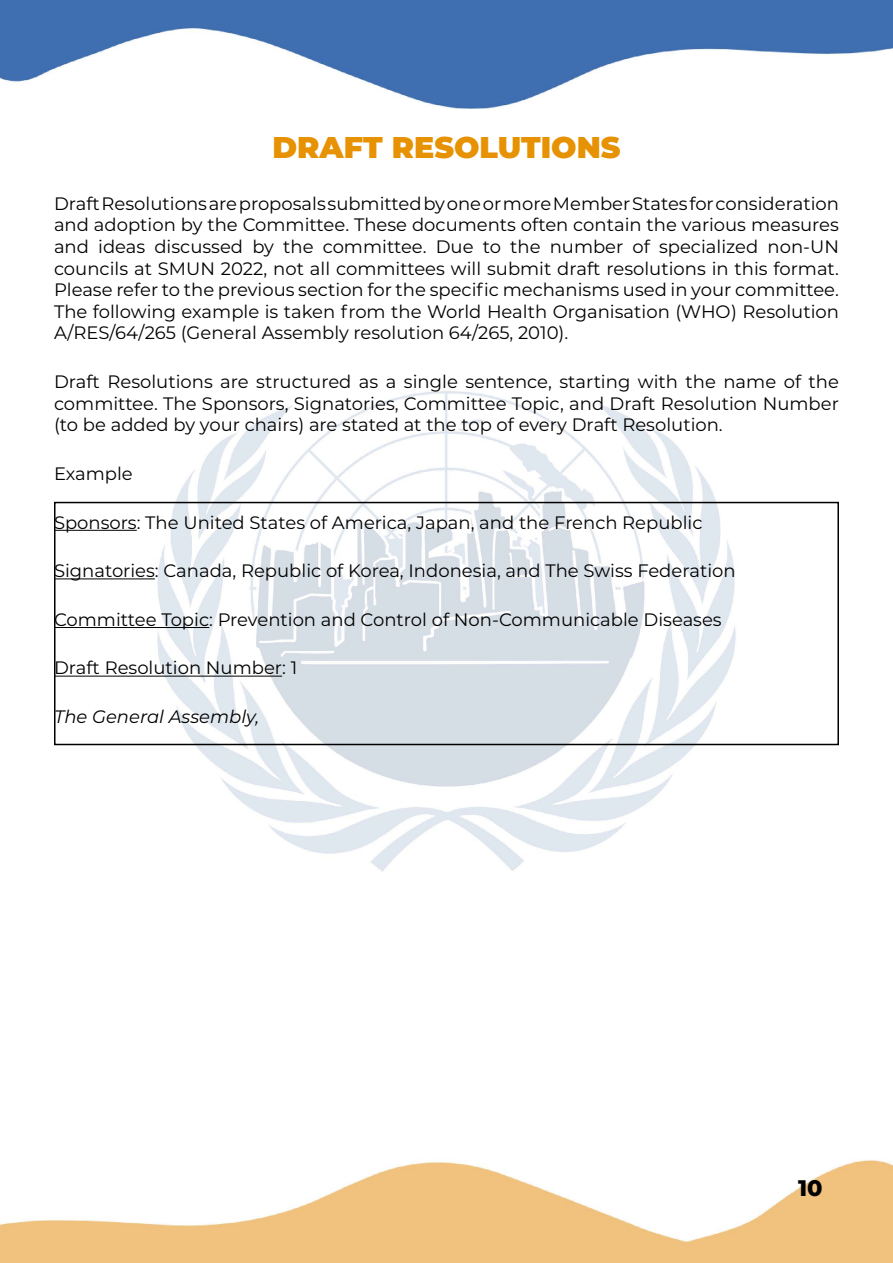
<style>
.page{position:relative;width:893px;height:1263px;background:#fff}
.page>*{position:absolute;margin:0;border:0;box-sizing:border-box;transform-origin:0 0}
.t1{font:900 30px "Montserrat";color:#e69203}
.t2{font:800 22.5px "Montserrat";color:#000}
.t3{font:18px/21.6px "Montserrat";color:#000;text-align:justify}
.t4{font:italic 18px "Montserrat";color:#000}
</style>
<div class="page">
<img style="left:0;top:0;width:893px;height:1263px">
<hr style="left:54px;top:530px;width:83px;height:1px;background:#000">
<hr style="left:54px;top:578px;width:101px;height:1px;background:#000">
<hr style="left:54px;top:627px;width:155px;height:1px;background:#000">
<hr style="left:54px;top:676px;width:228px;height:1px;background:#000">
<div style="left:54px;top:502px;width:785px;height:243px;border:2px solid #000"></div>
<h1 class="t1" style="left:272px;top:124px;width:350px">DRAFT RESOLUTIONS</h1>
<p class="t3" style="left:54px;top:192px;width:786px">Draft Resolutions are proposals submitted by one or more Member States for consideration and adoption by the Committee. These documents often contain the various measures and ideas discussed by the committee. Due to the number of specialized non-UN councils at SMUN 2022, not all committees will submit draft resolutions in this format.<br>Please refer to the previous section for the specific mechanisms used in your committee.<br>The following example is taken from the World Health Organisation (WHO) Resolution A/RES/64/265 (General Assembly resolution 64/265, 2010).</p>
<p class="t3" style="left:54px;top:370px;width:786px">Draft Resolutions are structured as a single sentence, starting with the name of the committee. The Sponsors, Signatories, Committee Topic, and Draft Resolution Number (to be added by your chairs) are stated at the top of every Draft Resolution.</p>
<p class="t3" style="left:54px;top:462px;width:80px">Example</p>
<p class="t3" style="left:54px;top:511px;width:650px">Sponsors: The United States of America, Japan, and the French Republic</p>
<p class="t3" style="left:54px;top:559px;width:683px">Signatories: Canada, Republic of Korea, Indonesia, and The Swiss Federation</p>
<p class="t3" style="left:54px;top:608px;width:669px">Committee Topic: Prevention and Control of Non-Communicable Diseases</p>
<p class="t3" style="left:54px;top:656px;width:245px">Draft Resolution Number: 1</p>
<p class="t4" style="left:54px;top:704px;width:207px">The General Assembly,</p>
<p class="t2" style="left:798px;top:1171px;width:26px">10</p>
</div>
